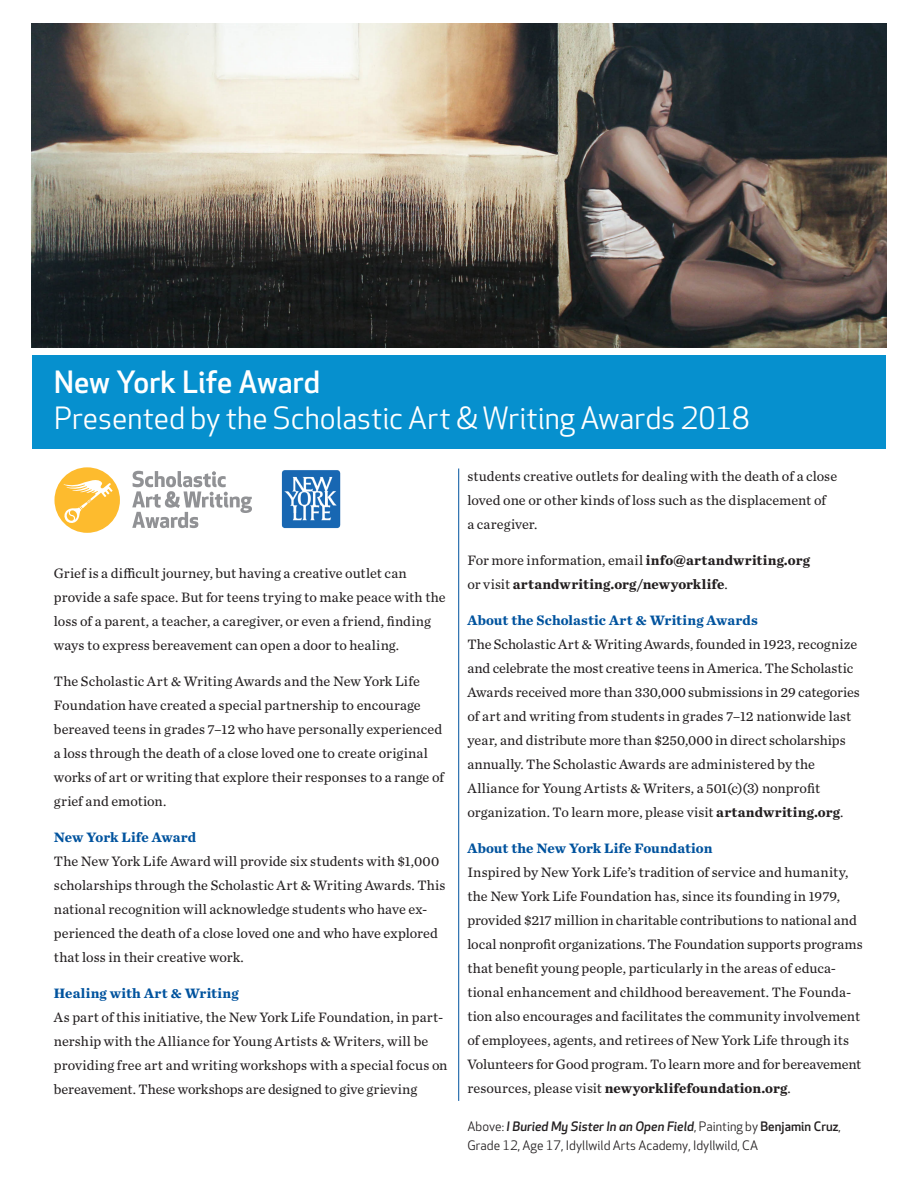
<style>
.page{position:relative;width:918px;height:1188px;background:#fff}
.page>*{position:absolute;margin:0;border:0;box-sizing:border-box;transform-origin:0 0}
.t1{font:30px/36px "Apex New";color:#fff}
.t2{font:14.25px/24px "Chronicle Text G2";letter-spacing:.005em;color:#231f20}
.t3{font:700 14.25px "Chronicle Text G2";letter-spacing:.005em;color:#01539e}
.t4{font:700 14.25px/24px "Chronicle Text G2";letter-spacing:.01em;color:#231f20}
.Student_Caption{font:12.75px/19.5px "Apex New";letter-spacing:.005em;color:#231f20}
.s1{font-weight:500}
.s2{font-weight:400}
.s3{font-weight:700}
.s4{font-weight:500;font-style:italic}
</style>
<div class="page">
<img style="left:32px;top:23px;width:854px;height:324px">
<div style="left:32px;top:356px;width:854px;height:93px;background:#0690ce"></div>
<div style="left:54px;top:467px;width:66px;height:66px;background:#fdbb2e;border-radius:50%"></div>
<svg style="left:64px;top:477px;width:49px;height:47px"></svg>
<svg style="left:132px;top:471px;width:120px;height:57px"></svg>
<img style="left:282px;top:470px;width:59px;height:59px">
<hr style="left:458px;top:469px;width:1px;height:632px;background:#01539e">
<p class="t1" style="left:54px;top:364px;width:697px"><span class="s1">New York Life Award<br></span>Presented by the Scholastic Art &amp; Writing Awards 2018</p>
<p class="t2" style="left:54px;top:560px;width:393px">Grief is a difficult journey, but having a creative outlet can provide a safe space. But for teens trying to make peace with the loss of a parent, a teacher, a caregiver, or even a friend, finding ways to express bereavement can open a door to healing.</p>
<p class="t2" style="left:54px;top:668px;width:392px">The Scholastic Art &amp; Writing Awards and the New York Life Foundation have created a special partnership to encourage bereaved teens in grades 7–12 who have personally experienced a loss through the death of a close loved one to create original works of art or writing that explore their responses to a range of grief and emotion.</p>
<p class="t3" style="left:54px;top:825px;width:144px">New York Life Award</p>
<p class="t2" style="left:54px;top:848px;width:393px">The New York Life Award will provide six students with $1,000 scholarships through the Scholastic Art &amp; Writing Awards. This national recognition will acknowledge students who have ex&shy;perienced the death of a close loved one and who have explored that loss in their creative work.</p>
<p class="t3" style="left:54px;top:981px;width:186px">Healing with Art &amp; Writing</p>
<p class="t2" style="left:54px;top:1004px;width:395px">As part of this initiative, the New York Life Foundation, in part&shy;nership with the Alliance for Young Artists &amp; Writers, will be providing free art and writing workshops with a special focus on bereavement. These workshops are designed to give grieving</p>
<p class="t2" style="left:467px;top:464px;width:371px">students creative outlets for dealing with the death of a close loved one or other kinds of loss such as the displacement of<br>a caregiver.</p>
<p class="t4" style="left:467px;top:548px;width:344px"><span class="s2">For more information, email</span> info@artandwriting.org <span class="s2">or visit</span> artandwriting.org/newyorklife<span class="s2">.</span></p>
<p class="t3" style="left:467px;top:609px;width:292px">About the Scholastic Art &amp; Writing Awards</p>
<p class="t2" style="left:467px;top:632px;width:394px">The Scholastic Art &amp; Writing Awards, founded in 1923, recognize and celebrate the most creative teens in America. The Scholastic Awards received more than 330,000 submissions in 29 categories of art and writing from students in grades 7–12 nationwide last year, and distribute more than $250,000 in direct scholarships annually. The Scholastic Awards are administered by the Alliance for Young Artists &amp; Writers, a 501(c)(3) nonprofit organization. To learn more, please visit <span class="s3">artandwriting.org</span>.</p>
<p class="t3" style="left:467px;top:837px;width:247px">About the New York Life Foundation</p>
<p class="t2" style="left:467px;top:860px;width:397px">Inspired by New York Life’s tradition of service and humanity, the New York Life Foundation has, since its founding in 1979, provided $217 million in charitable contributions to national and local nonprofit organizations. The Foundation supports programs that benefit young people, particularly in the areas of educa&shy;tional enhancement and childhood bereavement. The Founda&shy;tion also encourages and facilitates the community involvement of employees, agents, and retirees of New York Life through its Volunteers for Good program. To learn more and for bereavement resources, please visit <span class="s3">newyorklifefoundation.org</span>.</p>
<p class="Student_Caption" style="left:467px;top:1116px;width:375px">Above: <span class="s4">I Buried My Sister In an Open Field</span>, Painting by <span class="s1">Benjamin Cruz</span>,<br>Grade 12, Age 17, Idyllwild Arts Academy, Idyllwild, CA</p>
</div>
